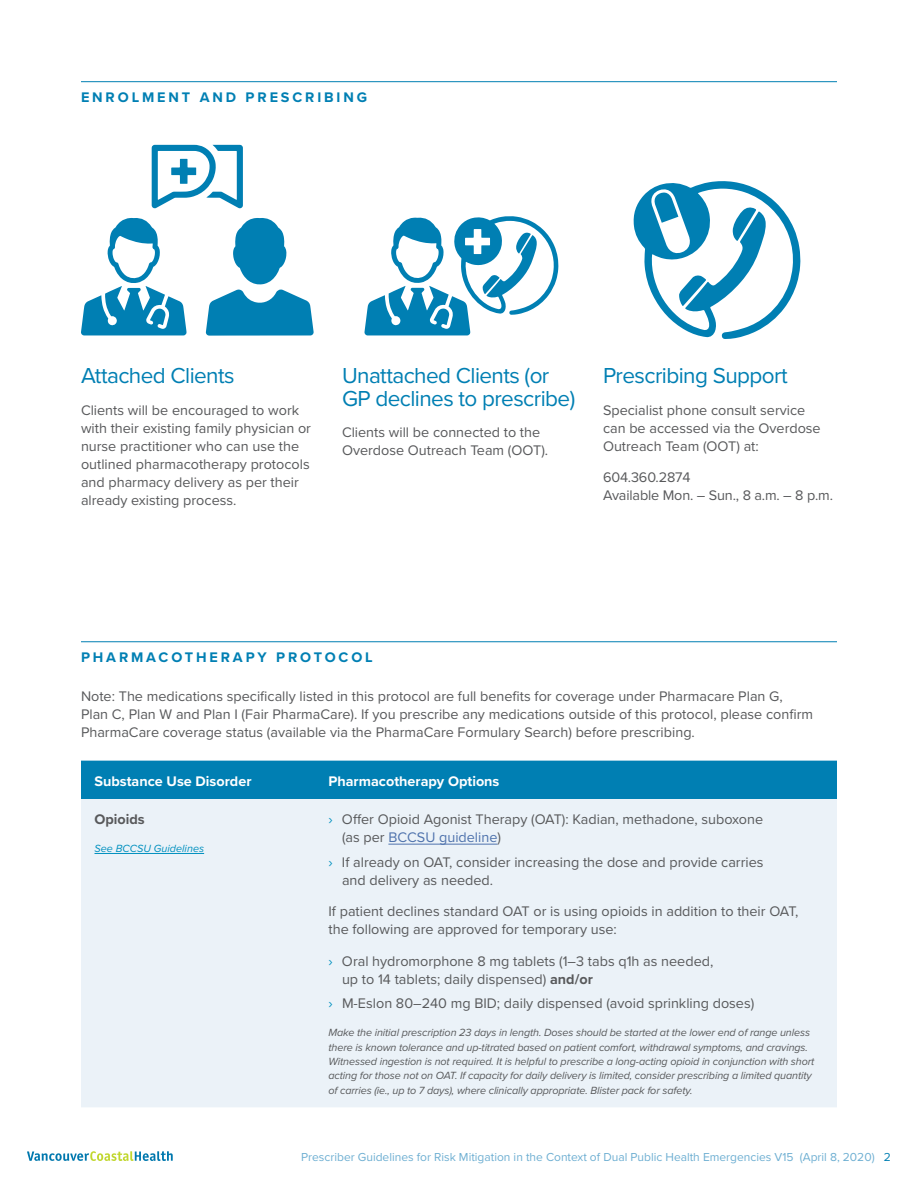
<style>
.page{position:relative;width:918px;height:1188px;background:#fff}
.page>*{position:absolute;margin:0;border:0;box-sizing:border-box;transform-origin:0 0}
.t1{font:22.5px/22.5px "Proxima Nova";letter-spacing:-.025em;color:#007fb3}
.t2{font:14.4px/18px "Proxima Nova";color:#58595b}
.t3{font:700 14.4px "Proxima Nova";letter-spacing:.2em;color:#007fb3}
.t4{font:700 14.4px "Proxima Nova";color:#fff}
.t5{font:700 14.4px "Proxima Nova";color:#58595b}
.t6{font:12px "Proxima Nova";color:#6eafd2}
.t7{font:italic 10.8px/14.4px "Proxima Nova";letter-spacing:-.01em;color:#58595b}
.t8{font:italic 10.8px "Proxima Nova";color:#0090bf}
.s1{color:#0090bf}
.s2{color:#4f73ad}
.s3{font-weight:700}
.s4{color:#007fb3}
</style>
<div class="page">
<svg style="left:27px;top:1151px;width:146px;height:10px"></svg>
<hr style="left:81px;top:81px;width:756px;height:1px;background:#007fb3">
<svg style="left:206px;top:218px;width:108px;height:118px"></svg>
<svg style="left:81px;top:218px;width:106px;height:117px"></svg>
<svg style="left:152px;top:145px;width:91px;height:64px"></svg>
<svg style="left:364px;top:216px;width:195px;height:119px"></svg>
<svg style="left:633px;top:181px;width:168px;height:158px"></svg>
<hr style="left:81px;top:641px;width:756px;height:1px;background:#007fb3">
<div style="left:81px;top:761px;width:756px;height:38px;background:#007fb3"></div>
<div style="left:81px;top:799px;width:756px;height:308px;background:#ebf2f8"></div>
<hr style="left:94px;top:853px;width:110px;height:1px;background:#0090bf">
<hr style="left:388px;top:844px;width:110px;height:1px;background:#4f73ad">
<p class="t3" style="left:81px;top:87px;width:288px">ENROLMENT AND PRESCRIBING</p>
<h1 class="t1" style="left:81px;top:363px;width:155px">Attached Clients</h1>
<p class="t2" style="left:81px;top:400px;width:232px">Clients will be encouraged to work with their existing family physician or nurse practitioner who can use the outlined pharmacotherapy protocols and pharmacy delivery as per their already existing process.</p>
<h1 class="t1" style="left:342px;top:363px;width:235px">Unattached Clients (or<br>GP declines to prescribe)</h1>
<p class="t2" style="left:342px;top:423px;width:208px">Clients will be connected to the<br>Overdose Outreach Team (OOT).</p>
<h1 class="t1" style="left:603px;top:363px;width:186px">Prescribing Support</h1>
<p class="t2" style="left:603px;top:400px;width:219px">Specialist phone consult service can be accessed via the Overdose<br>Outreach Team (OOT) at:</p>
<p class="t2" style="left:603px;top:468px;width:232px">604.360.2874<br>Available Mon. – Sun., 8 a.m. – 8 p.m.</p>
<p class="t3" style="left:81px;top:647px;width:293px">PHARMACOTHERAPY PROTOCOL</p>
<p class="t2" style="left:81px;top:686px;width:734px">Note: The medications specifically listed in this protocol are full benefits for coverage under Pharmacare Plan G,<br>Plan C, Plan W and Plan I (Fair PharmaCare). If you prescribe any medications outside of this protocol, please confirm<br>PharmaCare coverage status (available via the PharmaCare Formulary Search) before prescribing.</p>
<p class="t4" style="left:94px;top:770px;width:159px">Substance Use Disorder</p>
<p class="t4" style="left:328px;top:770px;width:172px">Pharmacotherapy Options</p>
<p class="t5" style="left:94px;top:808px;width:52px">Opioids</p>
<p class="t8" style="left:94px;top:840px;width:111px">See BCCSU Guidelines</p>
<p class="t2" style="left:342px;top:809px;width:423px;text-indent:-14px"><span class="s1">›</span> Offer Opioid Agonist Therapy (OAT): Kadian, methadone, suboxone (as per <span class="s2">BCCSU guideline</span>)</p>
<p class="t2" style="left:342px;top:852px;width:423px;text-indent:-14px"><span class="s1">›</span> If already on OAT, consider increasing the dose and provide carries and delivery as needed.</p>
<p class="t2" style="left:328px;top:902px;width:472px">If patient declines standard OAT or is using opioids in addition to their OAT, the following are approved for temporary use:</p>
<p class="t2" style="left:342px;top:951px;width:373px;text-indent:-14px"><span class="s1">›</span> Oral hydromorphone 8 mg tablets (1–3 tabs q1h as needed, up to 14 tablets; daily dispensed) <span class="s3">and/or</span></p>
<p class="t2" style="left:329px;top:994px;width:427px"><span class="s1">›</span> M-Eslon 80–240 mg BID; daily dispensed (avoid sprinkling doses)</p>
<p class="t7" style="left:328px;top:1025px;width:487px">Make the initial prescription 23 days in length. Doses should be started at the lower end of range unless there is known tolerance and up-titrated based on patient comfort, withdrawal symptoms, and cravings.<br>Witnessed ingestion is not required. It is helpful to prescribe a long-acting opioid in conjunction with short acting for those not on OAT. If capacity for daily delivery is limited, consider prescribing a limited quantity of carries (ie., up to 7 days), where clinically appropriate. Blister pack for safety.</p>
<p class="t6" style="left:301px;top:1148px;width:591px">Prescriber Guidelines for Risk Mitigation in the Context of Dual Public Health Emergencies V15 (April 8, 2020) <span class="s4">2</span></p>
</div>
